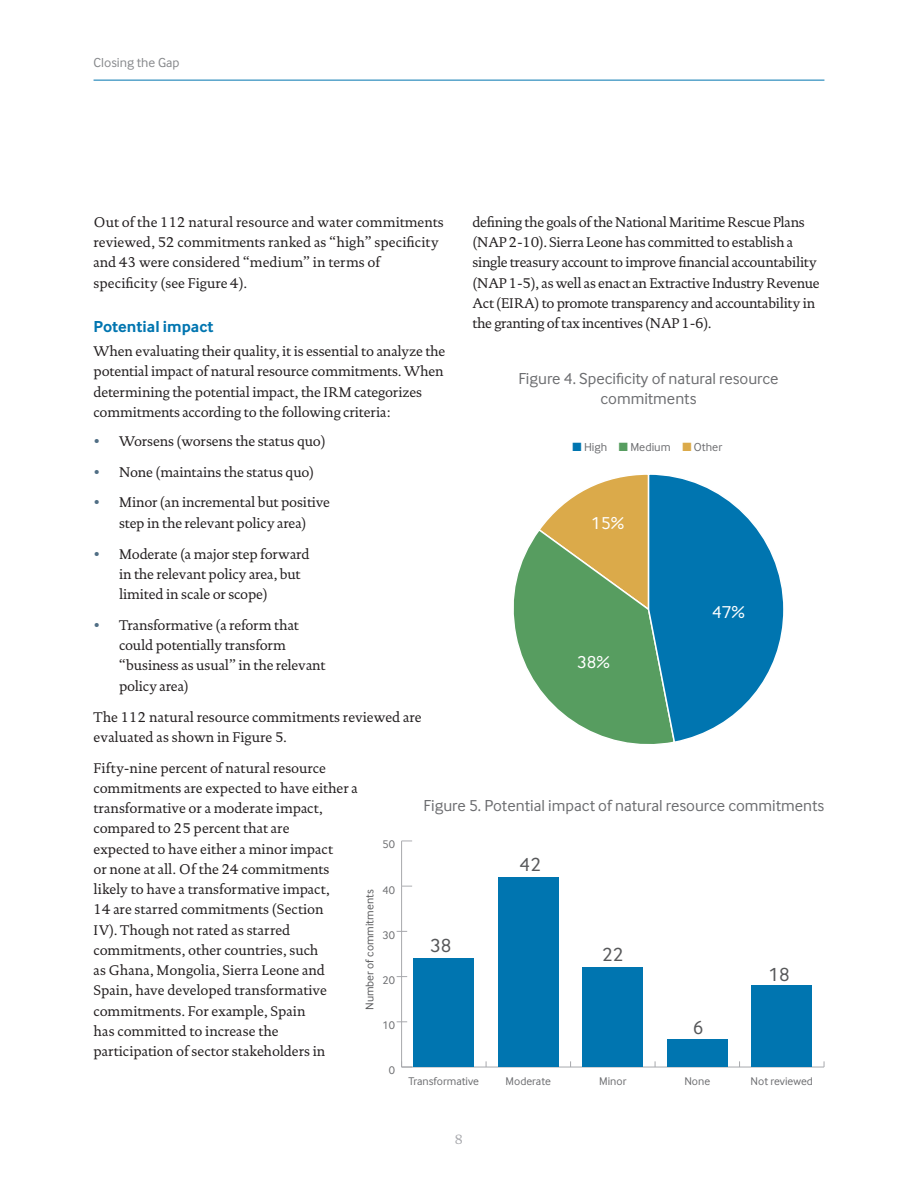
<style>
.page{position:relative;width:918px;height:1188px;background:#fff}
.page>*{position:absolute;margin:0;border:0;box-sizing:border-box;transform-origin:0 0}
.t1{font:19.8px "Inter Face";color:#57585a}
.t2{font:18px "Inter Face";color:#fff}
.t3{font:16.5px/19.8px "Inter Face";color:#6c6d70;text-align:center}
.t4{font:700 16.5px "Inter Face";color:#0075b0}
.t5{font:14.25px/20.2px "DTL Documenta T";letter-spacing:-.005em;color:#231f20}
.t6{font:13.5px "Inter Face";color:#87898c}
.t7{font:13.5px "Inter Face";color:#231f20}
.t8{font:13.5px "DTL Documenta T";color:#a8a9ad}
.t9{font:12px "Inter Face";color:#6c6d70}
.t10{font:11.55px "Inter Face";color:#6c6d70}
.t11{font:11.55px "Inter Face";color:#57585a}
.s1{color:#516f85}
.s2{color:#0075b0}
.s3{color:#579d60}
.s4{color:#dbaa4a}
</style>
<div class="page">
<hr style="left:94px;top:80px;width:730px;height:1px;background:#0075b0">
<hr style="left:402px;top:1067px;width:422px;height:1px;background:#a8a9ad">
<hr style="left:401px;top:841px;width:1px;height:226px;background:#a8a9ad">
<svg style="left:401px;top:1061px;width:11px;height:7px"></svg>
<svg style="left:402px;top:840px;width:10px;height:2px"></svg>
<div style="left:413px;top:959px;width:61px;height:108px;background:#0075b0"></div>
<div style="left:498px;top:877px;width:61px;height:190px;background:#0075b0"></div>
<div style="left:582px;top:968px;width:61px;height:99px;background:#0075b0"></div>
<div style="left:667px;top:1040px;width:61px;height:27px;background:#0075b0"></div>
<div style="left:751px;top:986px;width:61px;height:81px;background:#0075b0"></div>
<svg style="left:513px;top:474px;width:271px;height:270px"></svg>
<p class="t6" style="left:94px;top:55px;width:87px">Closing the Gap</p>
<p class="t5" style="left:472px;top:212px;width:349px">defining the goals of the National Maritime Rescue Plans (NAP 2-10). Sierra Leone has committed to establish a single treasury account to improve financial accountability (NAP 1-5), as well as enact an Extractive Industry Revenue Act (EIRA) to promote transparency and accountability in the granting of tax incentives (NAP 1-6).</p>
<p class="t5" style="left:94px;top:212px;width:352px">Out of the 112 natural resource and water commitments reviewed, 52 commitments ranked as “high” specificity and 43 were considered “medium” in terms of specificity (see Figure 4).</p>
<p class="t4" style="left:94px;top:317px;width:121px">Potential impact</p>
<p class="t5" style="left:94px;top:341px;width:353px">When evaluating their quality, it is essential to analyze the potential impact of natural resource commitments. When determining the potential impact, the IRM categorizes commitments according to the following criteria:</p>
<p class="t5" style="left:94px;top:431px;width:234px"><span class="s1">•</span> Worsens (worsens the status quo)</p>
<p class="t5" style="left:94px;top:462px;width:222px"><span class="s1">•</span> None (maintains the status quo)</p>
<p class="t5" style="left:94px;top:492px;width:238px;text-align:center"><span class="s1">•</span> Minor (an incremental but positive step in the relevant policy area)</p>
<p class="t5" style="left:119px;top:544px;width:192px;text-indent:-26px"><span class="s1">•</span> Moderate (a major step forward in the relevant policy area, but limited in scale or scope)</p>
<p class="t5" style="left:119px;top:615px;width:208px;text-indent:-26px"><span class="s1">•</span> Transformative (a reform that could potentially transform “business as usual” in the relevant policy area)</p>
<p class="t5" style="left:94px;top:707px;width:330px">The 112 natural resource commitments reviewed are evaluated as shown in Figure 5.</p>
<p class="t5" style="left:94px;top:758px;width:266px">Fifty-nine percent of natural resource commitments are expected to have either a transformative or a moderate impact, compared to 25 percent that are<br>expected to have either a minor impact<br>or none at all. Of the 24 commitments likely to have a transformative impact,<br>14 are starred commitments (Section<br>IV). Though not rated as starred commitments, other countries, such<br>as Ghana, Mongolia, Sierra Leone and Spain, have developed transformative commitments. For example, Spain<br>has committed to increase the participation of sector stakeholders in</p>
<p class="t3" style="left:518px;top:368px;width:262px">Figure 4. Specificity of natural resource commitments</p>
<p class="t7" style="left:625px;top:387px;width:46px">Figure 4</p>
<p class="t9" style="left:573px;top:440px;width:151px"><span class="s2">■</span> High <span class="s3">■</span> Medium <span class="s4">■</span> Other</p>
<p class="t2" style="left:591px;top:513px;width:34px">15%</p>
<p class="t2" style="left:712px;top:601px;width:34px">47%</p>
<p class="t2" style="left:577px;top:652px;width:34px">38%</p>
<p class="t3" style="left:424px;top:795px;width:402px">Figure 5. Potential impact of natural resource commitments</p>
<p class="t10" style="left:383px;top:838px;width:14px">50</p>
<h1 class="t1" style="left:520px;top:854px;width:23px">42</h1>
<p class="t10" style="left:383px;top:883px;width:14px">40</p>
<p class="t11" style="left:363px;top:1010px;width:122px;rotate:-90deg">Number of commitments</p>
<p class="t10" style="left:383px;top:928px;width:14px">30</p>
<h1 class="t1" style="left:430px;top:934px;width:23px">38</h1>
<h1 class="t1" style="left:602px;top:944px;width:23px">22</h1>
<h1 class="t1" style="left:769px;top:963px;width:23px">18</h1>
<p class="t10" style="left:383px;top:974px;width:14px">20</p>
<h1 class="t1" style="left:693px;top:1016px;width:12px">6</h1>
<p class="t10" style="left:383px;top:1019px;width:14px">10</p>
<p class="t10" style="left:389px;top:1064px;width:8px">0</p>
<p class="t10" style="left:409px;top:1075px;width:72px">Transformative</p>
<p class="t10" style="left:506px;top:1075px;width:47px">Moderate</p>
<p class="t10" style="left:599px;top:1075px;width:29px">Minor</p>
<p class="t10" style="left:684px;top:1075px;width:27px">None</p>
<p class="t10" style="left:751px;top:1075px;width:64px">Not reviewed</p>
<p class="t8" style="left:455px;top:1131px;width:10px">8</p>
</div>
